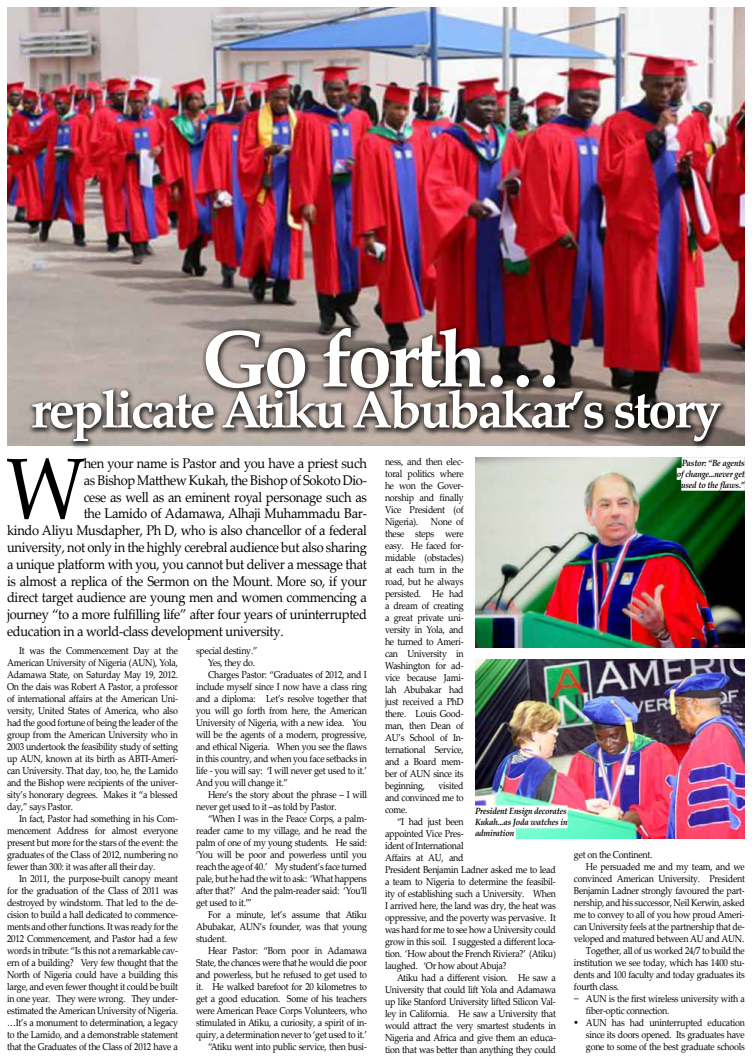
<style>
.page{position:relative;width:752px;height:1063px;background:#fff}
.page>*{position:absolute;margin:0;border:0;box-sizing:border-box;transform-origin:0 0}
.t1{font:86.4px "Palatino Linotype";color:#000;scale:.92 1}
.t2{font:700 80px "Palatino Linotype";letter-spacing:-.05em;color:#fff}
.t3{font:700 52px "Palatino Linotype";letter-spacing:-.05em;color:#fff}
.t4{font:14px "Palatino Linotype";letter-spacing:-.025em;color:#000;scale:.92 1}
.t5{font:10px/12px "Palatino Linotype";letter-spacing:-.025em;color:#000;text-align:justify;scale:.89 1}
.t6{font:10px "Palatino Linotype";letter-spacing:-.025em;color:#000}
.t7{font:italic 700 9px/10.8px "Palatino Linotype";letter-spacing:-.025em;color:#000;text-align:center;scale:.9 1}
</style>
<div class="page">
<img style="left:7px;top:7px;width:737px;height:439px">
<img style="left:475px;top:660px;width:269px;height:179px">
<img style="left:475px;top:458px;width:269px;height:190px">
<div style="left:28px;top:323px;width:699px;height:126px;background:#000;opacity:.75"></div>
<div style="left:681px;top:457px;width:63px;height:12px;background:#fff"></div>
<div style="left:676px;top:468px;width:68px;height:12px;background:#fff"></div>
<div style="left:680px;top:479px;width:64px;height:12px;background:#fff"></div>
<div style="left:475px;top:805px;width:92px;height:12px;background:#fff"></div>
<div style="left:475px;top:816px;width:92px;height:12px;background:#fff"></div>
<div style="left:475px;top:827px;width:40px;height:12px;background:#fff"></div>
<h2 class="t2" style="left:201px;top:302px;width:363px">Go forth…</h2>
<h3 class="t3" style="left:31px;top:373px;width:691px">replicate Atiku Abubakar’s story</h3>
<p class="t7" style="left:676px;top:457px;width:77px">Pastor: “Be agents of change...never get used to the flaws.”</p>
<p class="t5" style="left:385px;top:455px;width:90px">ness, and then elec&shy;toral politics where he won the Gover&shy;norship and finally Vice President (of Nigeria).</p>
<h1 class="t1" style="left:6px;top:428px;width:88px">W</h1>
<h3 class="t4" style="left:84px;top:453px;width:309px">hen your name is Pastor and you have a priest such</h3>
<h3 class="t4" style="left:84px;top:470px;width:309px">as Bishop Matthew Kukah, the Bishop of Sokoto Dio-</h3>
<h3 class="t4" style="left:84px;top:487px;width:309px">cese as well as an eminent royal personage such as</h3>
<h3 class="t4" style="left:84px;top:504px;width:309px">the Lamido of Adamawa, Alhaji Muhammadu Bar-</h3>
<h3 class="t4" style="left:7px;top:520px;width:392px">kindo Aliyu Musdapher, Ph D, who is also chancellor of a federal</h3>
<h3 class="t4" style="left:7px;top:537px;width:392px">university, not only in the highly cerebral audience but also sharing</h3>
<h3 class="t4" style="left:7px;top:554px;width:392px">a unique platform with you, you cannot but deliver a message that</h3>
<h3 class="t4" style="left:7px;top:571px;width:392px">is almost a replica of the Sermon on the Mount. More so, if your</h3>
<h3 class="t4" style="left:7px;top:588px;width:392px">direct target audience are young men and women commencing a</h3>
<h3 class="t4" style="left:7px;top:604px;width:392px">journey “to a more fulfilling life” after four years of uninterrupted</h3>
<h3 class="t4" style="left:7px;top:621px;width:302px">education in a world-class development university.</h3>
<p class="t5" style="left:7px;top:644px;width:193px;text-indent:12px">It was the Commencement Day at the American University of Nigeria (AUN), Yola, Adamawa State, on Saturday May 19, 2012.<br>On the dais was Robert A Pastor, a professor of international affairs at the American Uni&shy;versity, United States of America, who also had the good fortune of being the leader of the group from the American University who in 2003 undertook the feasibility study of setting up AUN, known at its birth as ABTI-Ameri&shy;can University. That day, too, he, the Lamido and the Bishop were recipients of the univer&shy;sity’s honorary degrees. Makes it “a blessed day,” says Pastor.</p>
<p class="t5" style="left:7px;top:812px;width:193px;text-indent:12px">In fact, Pastor had something in his Com&shy;mencement Address for almost everyone present but more for the stars of the event: the graduates of the Class of 2012, numbering no fewer than 300: it was after all their day.</p>
<p class="t5" style="left:7px;top:872px;width:193px;text-indent:12px">In 2011, the purpose-built canopy meant for the graduation of the Class of 2011 was destroyed by windstorm. That led to the de&shy;cision to build a hall dedicated to commence&shy;ments and other functions. It was ready for the 2012 Commencement, and Pastor had a few words in tribute: “Is this not a remarkable cav&shy;ern of a building? Very few thought that the North of Nigeria could have a building this large, and even fewer thought it could be built in one year. They were wrong. They under&shy;estimated the American University of Nigeria. …It’s a monument to determination, a legacy to the Lamido, and a demonstrable statement that the Graduates of the Class of 2012 have a</p>
<p class="t5" style="left:385px;top:515px;width:90px;text-indent:46px">None of these steps were easy. He faced for&shy;midable (obstacles) at each turn in the road, but he always persisted. He had a dream of creating a great private uni&shy;versity in Yola, and he turned to Ameri&shy;can University in Washington for ad&shy;vice because Jami&shy;lah Abubakar had just received a PhD there. Louis Good&shy;man, then Dean of AU’s School of In&shy;ternational Service, and a Board mem&shy;ber of AUN since its beginning,</p>
<p class="t5" style="left:196px;top:644px;width:70px">special destiny.”</p>
<p class="t5" style="left:208px;top:656px;width:54px">Yes, they do.</p>
<p class="t5" style="left:208px;top:668px;width:180px">Charges Pastor: “Graduates of 2012, and I</p>
<p class="t5" style="left:196px;top:680px;width:193px">include myself since I now have a class ring</p>
<p class="t5" style="left:196px;top:692px;width:193px">and a diploma: Let’s resolve together that</p>
<p class="t5" style="left:196px;top:704px;width:193px">you will go forth from here, the American</p>
<p class="t5" style="left:196px;top:716px;width:193px">University of Nigeria, with a new idea. You</p>
<p class="t5" style="left:196px;top:728px;width:193px">will be the agents of a modern, progressive,</p>
<p class="t5" style="left:196px;top:740px;width:193px">and ethical Nigeria. When you see the flaws</p>
<p class="t5" style="left:196px;top:752px;width:193px">in this country, and when you face setbacks in</p>
<p class="t5" style="left:196px;top:764px;width:193px">life - you will say: ‘I will never get used to it.’</p>
<p class="t5" style="left:196px;top:776px;width:105px">And you will change it.”</p>
<p class="t5" style="left:208px;top:788px;width:180px">Here’s the story about the phrase – I will</p>
<p class="t5" style="left:196px;top:800px;width:159px">never get used to it –as told by Pastor.</p>
<p class="t5" style="left:208px;top:812px;width:180px">“When I was in the Peace Corps, a palm-</p>
<p class="t5" style="left:196px;top:824px;width:193px">reader came to my village, and he read the</p>
<p class="t5" style="left:196px;top:836px;width:193px">palm of one of my young students. He said:</p>
<p class="t5" style="left:196px;top:848px;width:193px">‘You will be poor and powerless until you</p>
<p class="t5" style="left:196px;top:860px;width:193px">reach the age of 40.’ My student’s face turned</p>
<p class="t5" style="left:196px;top:872px;width:193px">pale, but he had the wit to ask: ‘What happens</p>
<p class="t5" style="left:196px;top:884px;width:193px">after that?’ And the palm-reader said: ‘You’ll</p>
<p class="t5" style="left:196px;top:896px;width:64px">get used to it.’”</p>
<p class="t5" style="left:208px;top:908px;width:180px">For a minute, let’s assume that Atiku</p>
<p class="t5" style="left:196px;top:920px;width:193px">Abubakar, AUN’s founder, was that young</p>
<p class="t5" style="left:196px;top:932px;width:36px">student.</p>
<p class="t5" style="left:208px;top:944px;width:180px">Hear Pastor: “Born poor in Adamawa</p>
<p class="t5" style="left:196px;top:956px;width:193px">State, the chances were that he would die poor</p>
<p class="t5" style="left:196px;top:968px;width:193px">and powerless, but he refused to get used to</p>
<p class="t5" style="left:196px;top:980px;width:193px">it. He walked barefoot for 20 kilometres to</p>
<p class="t5" style="left:196px;top:992px;width:193px">get a good education. Some of his teachers</p>
<p class="t5" style="left:196px;top:1004px;width:193px">were American Peace Corps Volunteers, who</p>
<p class="t5" style="left:196px;top:1016px;width:193px">stimulated in Atiku, a curiosity, a spirit of in-</p>
<p class="t5" style="left:196px;top:1028px;width:193px">quiry, a determination never to ‘get used to it.’</p>
<p class="t5" style="left:208px;top:1040px;width:180px">“Atiku went into public service, then busi-</p>
<p class="t5" style="left:385px;top:779px;width:90px;text-indent:53px">visited and convinced me to come.</p>
<p class="t5" style="left:385px;top:815px;width:193px;text-align:left;text-indent:12px">“I had just been<br>appointed Vice Pres-<br>ident of International<br>Affairs at AU, and<br>President Benjamin Ladner asked me to lead a team to Nigeria to determine the feasibil&shy;ity of establishing such a University. When I arrived here, the land was dry, the heat was oppressive, and the poverty was pervasive. It was hard for me to see how a University could grow in this soil. I suggested a different loca&shy;tion. ‘How about the French Riviera?’ (Atiku) laughed. ‘Or how about Abuja?</p>
<p class="t5" style="left:385px;top:971px;width:193px;text-indent:12px">Atiku had a different vision. He saw a University that could lift Yola and Adamawa up like Stanford University lifted Silicon Val&shy;ley in California. He saw a University that would attract the very smartest students in Nigeria and Africa and give them an educa&shy;tion that was better than anything they could</p>
<p class="t7" style="left:475px;top:806px;width:104px;text-align:justify">President Ensign decorates Kukah...as Joda watches in admiration</p>
<p class="t5" style="left:573px;top:848px;width:89px">get on the Continent.</p>
<p class="t5" style="left:585px;top:860px;width:180px">He persuaded me and my team, and we</p>
<p class="t5" style="left:573px;top:872px;width:193px">convinced American University. President</p>
<p class="t5" style="left:573px;top:884px;width:193px">Benjamin Ladner strongly favoured the part-</p>
<p class="t5" style="left:573px;top:896px;width:193px">nership, and his successor, Neil Kerwin, asked</p>
<p class="t5" style="left:573px;top:908px;width:193px">me to convey to all of you how proud Ameri-</p>
<p class="t5" style="left:573px;top:920px;width:193px">can University feels at the partnership that de-</p>
<p class="t5" style="left:573px;top:932px;width:193px">veloped and matured between AU and AUN.</p>
<p class="t5" style="left:585px;top:944px;width:180px">Together, all of us worked 24/7 to build the</p>
<p class="t5" style="left:573px;top:956px;width:193px">institution we see today, which has 1400 stu-</p>
<p class="t5" style="left:573px;top:968px;width:193px">dents and 100 faculty and today graduates its</p>
<p class="t5" style="left:573px;top:980px;width:52px">fourth class.</p>
<p class="t6" style="left:573px;top:992px;width:172px">− AUN is the first wireless university with a</p>
<p class="t5" style="left:585px;top:1004px;width:95px">fiber-optic connection.</p>
<p class="t5" style="left:585px;top:1016px;width:180px">AUN has had uninterrupted education</p>
<p class="t5" style="left:585px;top:1028px;width:180px">since its doors opened. Its graduates have</p>
<p class="t5" style="left:585px;top:1040px;width:180px">gone to some of the best graduate schools</p>
</div>
